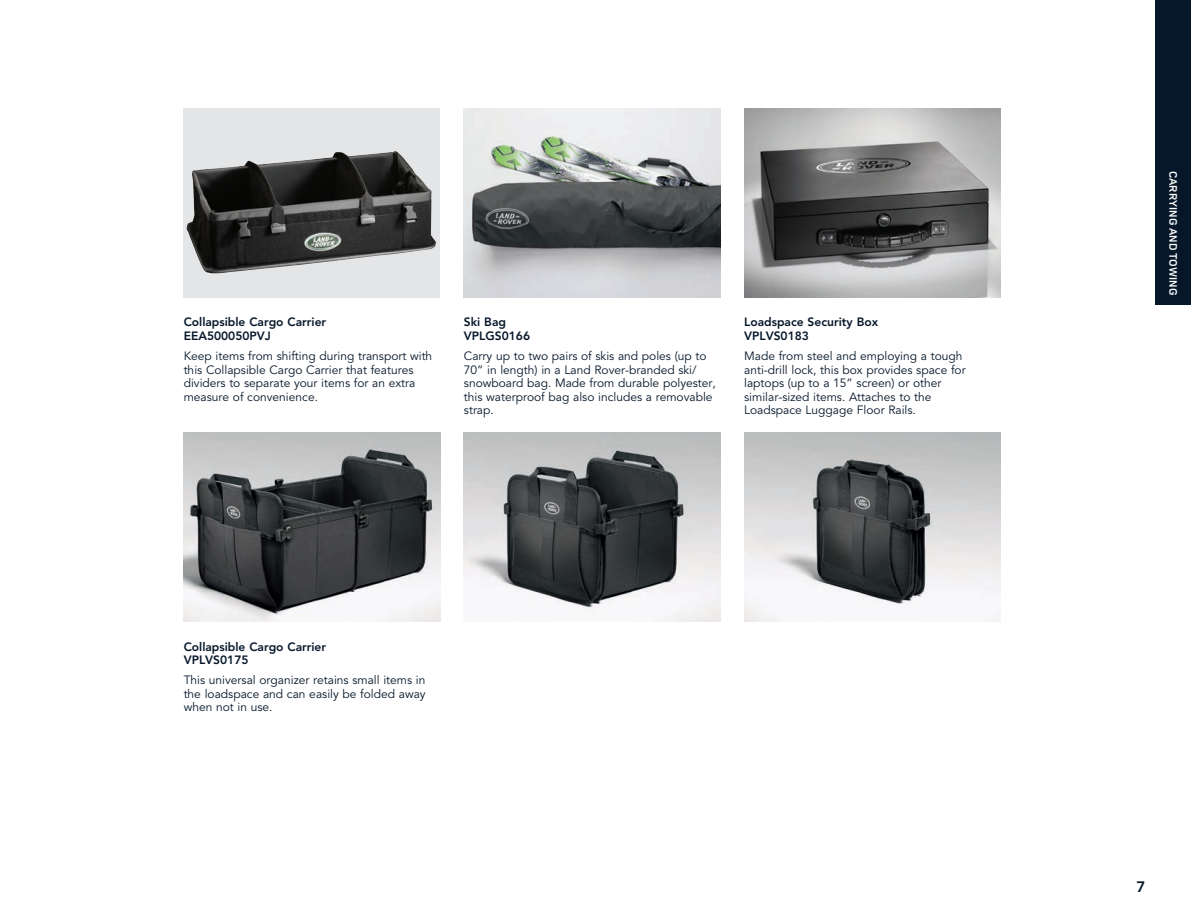
<style>
.page{position:relative;width:1191px;height:919px;background:#fff}
.page>*{position:absolute;margin:0;border:0;box-sizing:border-box;transform-origin:0 0}
.t1{font:800 15px "Avenir";color:#06172a}
.t2{font:12px/13.5px "Avenir";color:#06172a}
.t3{font:800 12px/13.5px "Avenir";color:#06172a}
.t4{font:700 11.25px "Land Rover OT4";color:#fff}
</style>
<div class="page">
<div style="left:1155px;top:0;width:36px;height:304px;background:#06172a"></div>
<div style="left:184px;top:108px;width:256px;height:189px;background:#e4e5e7"></div>
<img style="left:186px;top:151px;width:250px;height:123px">
<img style="left:184px;top:432px;width:256px;height:189px">
<img style="left:464px;top:432px;width:256px;height:189px">
<img style="left:744px;top:432px;width:256px;height:189px">
<img style="left:744px;top:108px;width:256px;height:189px">
<img style="left:464px;top:108px;width:256px;height:189px">
<p class="t3" style="left:184px;top:315px;width:144px">Collapsible Cargo Carrier<br>EEA500050PVJ</p>
<p class="t2" style="left:184px;top:349px;width:250px">Keep items from shifting during transport with this Collapsible Cargo Carrier that features dividers to separate your items for an extra measure of convenience.</p>
<p class="t3" style="left:464px;top:315px;width:68px">Ski Bag<br>VPLGS0166</p>
<p class="t2" style="left:464px;top:349px;width:253px">Carry up to two pairs of skis and poles (up to 70” in length) in a Land Rover-branded ski/ snowboard bag. Made from durable polyester, this waterproof bag also includes a removable strap.</p>
<p class="t3" style="left:744px;top:315px;width:136px">Loadspace Security Box<br>VPLVS0183</p>
<p class="t2" style="left:744px;top:349px;width:223px">Made from steel and employing a tough anti-drill lock, this box provides space for laptops (up to a 15” screen) or other similar-sized items. Attaches to the Loadspace Luggage Floor Rails.</p>
<p class="t3" style="left:184px;top:639px;width:144px">Collapsible Cargo Carrier<br>VPLVS0175</p>
<p class="t2" style="left:184px;top:673px;width:243px;text-align:justify">This universal organizer retains small items in the loadspace and can easily be folded away when not in use.</p>
<p class="t4" style="left:1180px;top:171px;width:126px;rotate:90deg">CARRYING AND TOWING</p>
<p class="t1" style="left:1136px;top:877px;width:10px">7</p>
</div>
